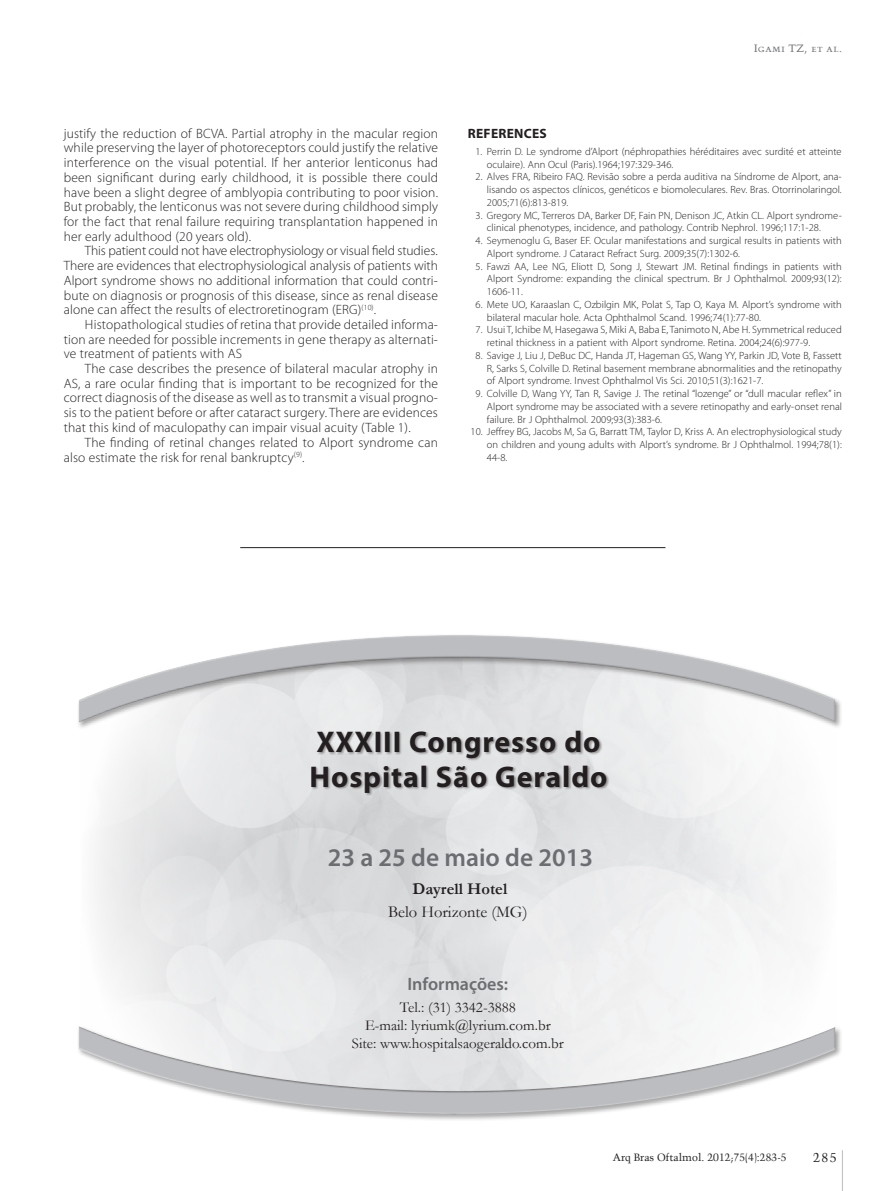
<style>
.page{position:relative;width:893px;height:1191px;background:#fff}
.page>*{position:absolute;margin:0;border:0;box-sizing:border-box;transform-origin:0 0}
.t1{font:700 30px/34.5px "Myriad Pro";letter-spacing:.03em;color:#231f20}
.t2{font:600 25.5px "Myriad Pro";color:#6c6d70}
.t3{font:600 18px "Myriad Pro";color:#6c6d70}
.t4{font:16.5px "Garamond";color:#231f20}
.t5{font:700 16.5px "Garamond";color:#231f20}
.t6{font:15px/18px "Garamond";color:#231f20;text-align:center}
.t7{font:300 13.5px/14.7px "Myriad Pro";letter-spacing:.01em;color:#231f20;text-align:justify}
.t8{font:700 13.5px "Myriad Pro";letter-spacing:.02em;color:#231f20}
.t9{font:12.75px "Trump Mediaeval LT Std";color:#231f20}
.t10{font:300 10.5px/12.8px "Myriad Pro";letter-spacing:.005em;color:#231f20}
.t11{font:10.5px "Trump Mediaeval LT Std";color:#231f20}
.t12{font:10.5px "Trump Mediaeval LT Std";letter-spacing:.04em;color:#6c6d70}
</style>
<div class="page">
<hr style="left:842px;top:1150px;width:1px;height:41px;background:#bcbdc0">
<div style="left:77px;top:633px;width:766px;height:96px;background:#231f20;opacity:.4"></div>
<div style="left:76px;top:633px;width:761px;height:90px;background:#fff;opacity:.75"></div>
<div style="left:77px;top:655px;width:761px;height:68px;background:#231f20;opacity:.75"></div>
<div style="left:77px;top:1025px;width:766px;height:96px;background:#231f20;opacity:.4"></div>
<div style="left:76px;top:1025px;width:761px;height:90px;background:#fff;opacity:.75"></div>
<div style="left:77px;top:1025px;width:761px;height:68px;background:#231f20;opacity:.75"></div>
<div style="left:311px;top:730px;width:299px;height:66px;background:#231f20;opacity:.4"></div>
<hr style="left:240px;top:547px;width:425px;height:1px;background:#231f20">
<p class="t7" style="left:64px;top:126px;width:376px">justify the reduction of BCVA. Partial atrophy in the macular region while preserving the layer of photoreceptors could justify the relative interference on the visual potential. If her anterior lenticonus had been significant during early childhood, it is possible there could have been a slight degree of amblyopia contributing to poor vision.<br>But probably, the lenticonus was not severe during childhood simply for the fact that renal failure requiring transplantation happened in her early adulthood (20 years old).</p>
<p class="t7" style="left:64px;top:244px;width:376px;text-indent:21px">This patient could not have electrophysiology or visual field studies.<br>There are evidences that electrophysiological analysis of patients with Alport syndrome shows no additional information that could contri&shy;bute on diagnosis or prognosis of this disease, since as renal disease alone can affect the results of electroretinogram (ERG)<sup>(10)</sup>.</p>
<p class="t7" style="left:64px;top:317px;width:376px;text-indent:21px">Histopathological studies of retina that provide detailed informa&shy;tion are needed for possible increments in gene therapy as alternati&shy;ve treatment of patients with AS</p>
<p class="t7" style="left:64px;top:361px;width:376px;text-indent:21px">The case describes the presence of bilateral macular atrophy in AS, a rare ocular finding that is important to be recognized for the correct diagnosis of the disease as well as to transmit a visual progno&shy;sis to the patient before or after cataract surgery. There are evidences that this kind of maculopathy can impair visual acuity (Table 1).</p>
<p class="t7" style="left:64px;top:435px;width:376px;text-indent:21px">The finding of retinal changes related to Alport syndrome can also estimate the risk for renal bankruptcy<sup>(9)</sup>.</p>
<p class="t12" style="left:754px;top:42px;width:89px">Igami TZ, et al.</p>
<p class="t8" style="left:468px;top:124px;width:81px">REFERENCES</p>
<p class="t10" style="left:487px;top:145px;width:356px;text-indent:-12px">1. Perrin D. Le syndrome d’Alport (néphropathies héréditaires avec surdité et atteinte oculaire). Ann Ocul (Paris).1964;197:329-346.</p>
<p class="t10" style="left:487px;top:171px;width:356px;text-align:justify;text-indent:-11px">2. Alves FRA, Ribeiro FAQ. Revisão sobre a perda auditiva na Síndrome de Alport, ana&shy;lisando os aspectos clínicos, genéticos e biomoleculares. Rev. Bras. Otorrinolaringol.<br>2005;71(6):813-819.</p>
<p class="t10" style="left:487px;top:209px;width:356px;text-indent:-11px">3. Gregory MC, Terreros DA, Barker DF, Fain PN, Denison JC, Atkin CL. Alport syndrome&shy;clinical phenotypes, incidence, and pathology. Contrib Nephrol. 1996;117:1-28.</p>
<p class="t10" style="left:487px;top:234px;width:356px;text-indent:-11px">4. Seymenoglu G, Baser EF. Ocular manifestations and surgical results in patients with<br>Alport syndrome. J Cataract Refract Surg. 2009;35(7):1302-6.</p>
<p class="t10" style="left:487px;top:260px;width:356px;text-align:justify;text-indent:-11px">5. Fawzi AA, Lee NG, Eliott D, Song J, Stewart JM. Retinal findings in patients with Alport Syndrome: expanding the clinical spectrum. Br J Ophthalmol. 2009;93(12):<br>1606-11.</p>
<p class="t10" style="left:487px;top:298px;width:356px;text-indent:-11px">6. Mete UO, Karaaslan C, Ozbilgin MK, Polat S, Tap O, Kaya M. Alport’s syndrome with bilateral macular hole. Acta Ophthalmol Scand. 1996;74(1):77-80.</p>
<p class="t10" style="left:487px;top:323px;width:356px;text-indent:-11px">7. Usui T, Ichibe M, Hasegawa S, Miki A, Baba E, Tanimoto N, Abe H. Symmetrical reduced retinal thickness in a patient with Alport syndrome. Retina. 2004;24(6):977-9.</p>
<p class="t10" style="left:487px;top:349px;width:356px;text-align:justify;text-indent:-11px">8. Savige J, Liu J, DeBuc DC, Handa JT, Hageman GS, Wang YY, Parkin JD, Vote B, Fassett R, Sarks S, Colville D. Retinal basement membrane abnormalities and the retinopathy of Alport syndrome. Invest Ophthalmol Vis Sci. 2010;51(3):1621-7.</p>
<p class="t10" style="left:487px;top:387px;width:357px;text-align:justify;text-indent:-11px">9. Colville D, Wang YY, Tan R, Savige J. The retinal “lozenge” or “dull macular reflex” in Alport syndrome may be associated with a severe retinopathy and early-onset renal failure. Br J Ophthalmol. 2009;93(3):383-6.</p>
<p class="t10" style="left:487px;top:425px;width:356px;text-align:justify;text-indent:-16px">10. Jeffrey BG, Jacobs M, Sa G, Barratt TM, Taylor D, Kriss A. An electrophysiological study on children and young adults with Alport’s syndrome. Br J Ophthalmol. 1994;78(1):<br>44-8.</p>
<h1 class="t1" style="left:310px;top:723px;width:299px">XXXIII Congresso do<br>Hospital São Geraldo</h1>
<h2 class="t2" style="left:328px;top:841px;width:267px">23 a 25 de maio de 2013</h2>
<h3 class="t5" style="left:412px;top:877px;width:96px">Dayrell Hotel</h3>
<h3 class="t4" style="left:388px;top:901px;width:141px">Belo Horizonte (MG)</h3>
<h3 class="t3" style="left:407px;top:972px;width:102px">Informações:</h3>
<h3 class="t6" style="left:352px;top:998px;width:213px">Tel.: (31) 3342-3888<br>E-mail: lyriumk@lyrium.com.br<br>Site: www.hospitalsaogeraldo.com.br</h3>
<p class="t11" style="left:613px;top:1151px;width:175px">Arq Bras Oftalmol. 2012;75(4):283-5</p>
<p class="t9" style="left:813px;top:1149px;width:25px">285</p>
</div>
